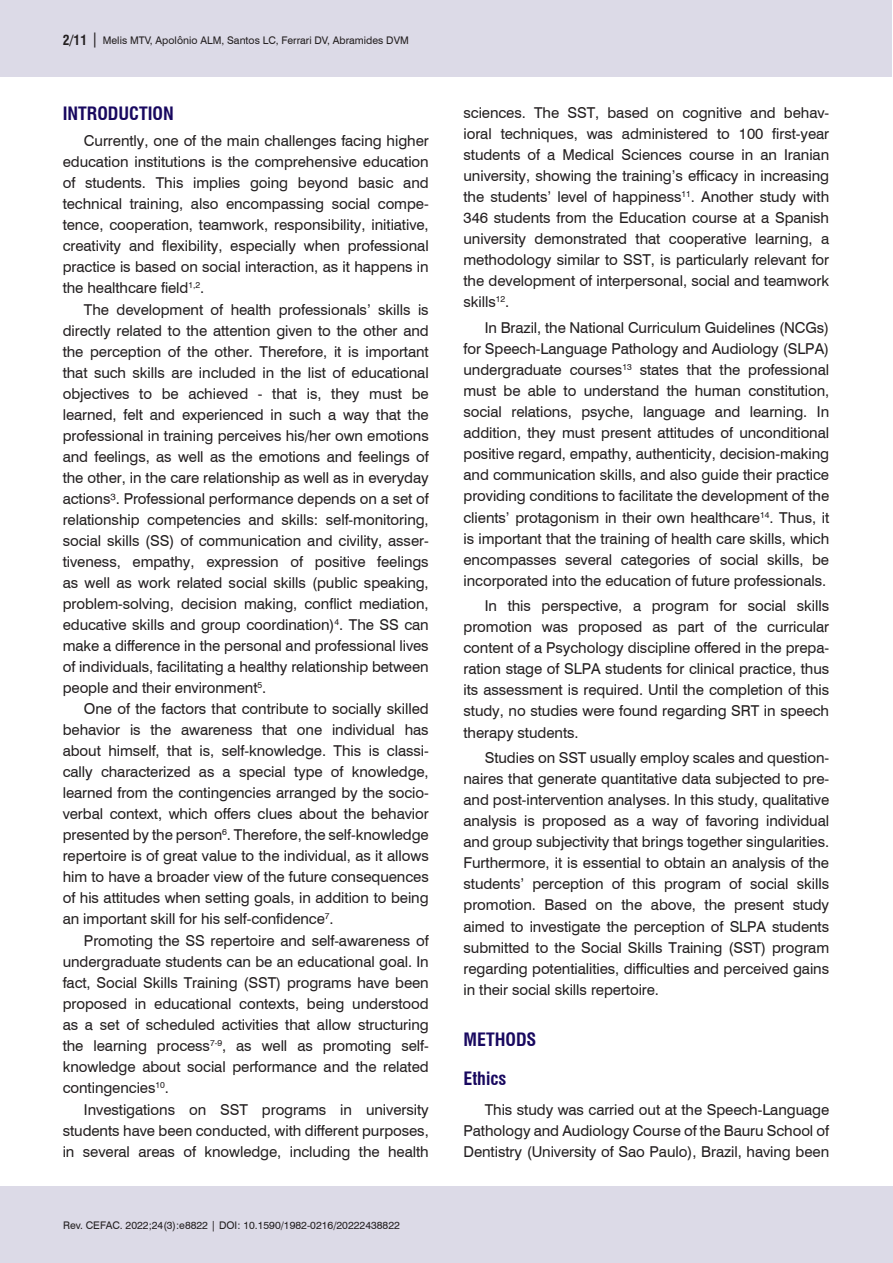
<style>
.page{position:relative;width:893px;height:1263px;background:#fff}
.page>*{position:absolute;margin:0;border:0;box-sizing:border-box;transform-origin:0 0}
.Nivel_1{font:700 condensed 18px "Swiss 721 BT";color:#18085f}
.Nivel_2{font:700 condensed 18px "Swiss 721 BT";color:#18085f}
.Corpo_do_texto_INGL{font:15px/21px "Swiss 721 BT";letter-spacing:-.005em;color:#231f20;text-align:justify}
.t1{font:10.5px "Swiss 721 BT";color:#231f20}
.s1{font-weight:700;font-stretch:condensed;font-size:13.5px}
.s2{font-size:15px}
</style>
<div class="page">
<div style="left:0;top:1186px;width:892px;height:77px;background:#dcdae7"></div>
<div style="left:0;top:0;width:892px;height:77px;background:#dcdae7"></div>
<p class="t1" style="left:63px;top:33px;width:348px"><span class="s1">2/11</span> <span class="s2">|</span> Melis MTV, Apolônio ALM, Santos LC, Ferrari DV, Abramides DVM</p>
<p class="Nivel_1" style="left:63px;top:103px;width:113px">INTRODUCTION</p>
<p class="Corpo_do_texto_INGL" style="left:63px;top:129px;width:368px;text-indent:21px">Currently, one of the main challenges facing higher education institutions is the comprehensive education of students. This implies going beyond basic and technical training, also encompassing social compe&shy;tence, cooperation, teamwork, responsibility, initiative, creativity and flexibility, especially when professional practice is based on social interaction, as it happens in the healthcare field<sup>1,2</sup>.</p>
<p class="Corpo_do_texto_INGL" style="left:63px;top:298px;width:368px;text-indent:21px">The development of health professionals’ skills is directly related to the attention given to the other and the perception of the other. Therefore, it is important that such skills are included in the list of educational objectives to be achieved - that is, they must be learned, felt and experienced in such a way that the professional in training perceives his/her own emotions and feelings, as well as the emotions and feelings of the other, in the care relationship as well as in everyday actions³. Professional performance depends on a set of relationship competencies and skills: self-monitoring, social skills (SS) of communication and civility, asser&shy;tiveness, empathy, expression of positive feelings as well as work related social skills (public speaking, problem-solving, decision making, conflict mediation, educative skills and group coordination)<sup>4</sup>. The SS can make a difference in the personal and professional lives of individuals, facilitating a healthy relationship between people and their environment<sup>5</sup>.</p>
<p class="Corpo_do_texto_INGL" style="left:63px;top:698px;width:368px;text-indent:21px">One of the factors that contribute to socially skilled behavior is the awareness that one individual has about himself, that is, self-knowledge. This is classi&shy;cally characterized as a special type of knowledge, learned from the contingencies arranged by the socio&shy;verbal context, which offers clues about the behavior presented by the person<sup>6</sup>. Therefore, the self-knowledge repertoire is of great value to the individual, as it allows him to have a broader view of the future consequences of his attitudes when setting goals, in addition to being an important skill for his self-confidence<sup>7</sup>.</p>
<p class="Corpo_do_texto_INGL" style="left:63px;top:929px;width:368px;text-indent:21px">Promoting the SS repertoire and self-awareness of undergraduate students can be an educational goal. In fact, Social Skills Training (SST) programs have been proposed in educational contexts, being understood as a set of scheduled activities that allow structuring the learning process<sup>7-9</sup>, as well as promoting self&shy;knowledge about social performance and the related contingencies<sup>10</sup>.</p>
<p class="Corpo_do_texto_INGL" style="left:63px;top:1098px;width:368px;text-indent:21px">Investigations on SST programs in university students have been conducted, with different purposes, in several areas of knowledge, including the health</p>
<p class="t1" style="left:63px;top:1218px;width:338px">Rev. CEFAC. 2022;24(3):e8822 | DOI: 10.1590/1982-0216/20222438822</p>
<p class="Corpo_do_texto_INGL" style="left:463px;top:101px;width:367px">sciences. The SST, based on cognitive and behav&shy;ioral techniques, was administered to 100 first-year students of a Medical Sciences course in an Iranian university, showing the training’s efficacy in increasing the students’ level of happiness<sup>11</sup>. Another study with 346 students from the Education course at a Spanish university demonstrated that cooperative learning, a methodology similar to SST, is particularly relevant for the development of interpersonal, social and teamwork skills<sup>12</sup>.</p>
<p class="Corpo_do_texto_INGL" style="left:463px;top:316px;width:367px;text-indent:21px">In Brazil, the National Curriculum Guidelines (NCGs) for Speech-Language Pathology and Audiology (SLPA) undergraduate courses<sup>13</sup> states that the professional must be able to understand the human constitution, social relations, psyche, language and learning. In addition, they must present attitudes of unconditional positive regard, empathy, authenticity, decision-making and communication skills, and also guide their practice providing conditions to facilitate the development of the clients’ protagonism in their own healthcare<sup>14</sup>. Thus, it is important that the training of health care skills, which encompasses several categories of social skills, be incorporated into the education of future professionals.</p>
<p class="Corpo_do_texto_INGL" style="left:463px;top:595px;width:367px;text-indent:21px">In this perspective, a program for social skills promotion was proposed as part of the curricular content of a Psychology discipline offered in the prepa&shy;ration stage of SLPA students for clinical practice, thus its assessment is required. Until the completion of this study, no studies were found regarding SRT in speech therapy students.</p>
<p class="Corpo_do_texto_INGL" style="left:463px;top:746px;width:367px;text-indent:21px">Studies on SST usually employ scales and question&shy;naires that generate quantitative data subjected to pre&shy;and post-intervention analyses. In this study, qualitative analysis is proposed as a way of favoring individual and group subjectivity that brings together singularities.<br>Furthermore, it is essential to obtain an analysis of the students’ perception of this program of social skills promotion. Based on the above, the present study aimed to investigate the perception of SLPA students submitted to the Social Skills Training (SST) program regarding potentialities, difficulties and perceived gains in their social skills repertoire.</p>
<p class="Nivel_1" style="left:463px;top:1029px;width:74px">METHODS</p>
<p class="Nivel_2" style="left:463px;top:1067px;width:44px">Ethics</p>
<p class="Corpo_do_texto_INGL" style="left:463px;top:1098px;width:367px;text-indent:21px">This study was carried out at the Speech-Language Pathology and Audiology Course of the Bauru School of Dentistry (University of Sao Paulo), Brazil, having been</p>
</div>
